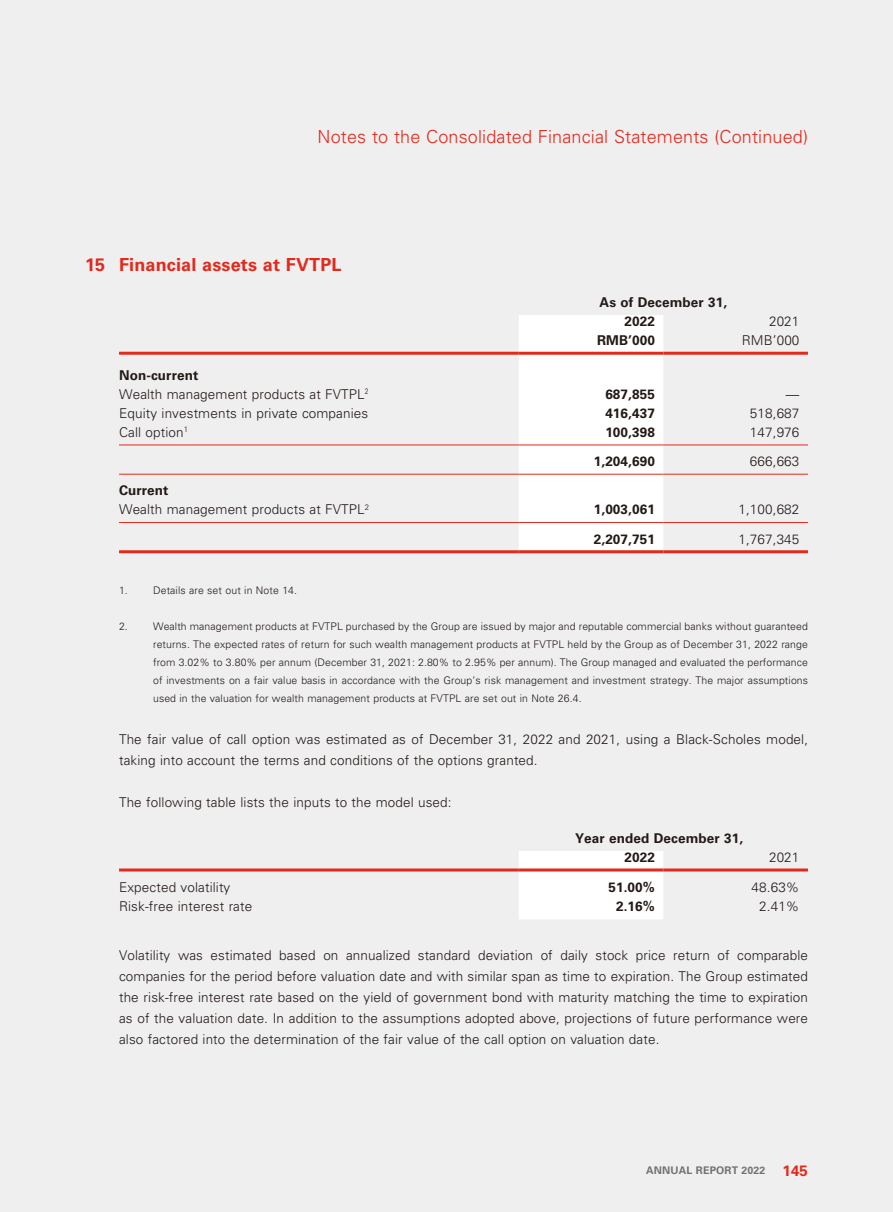
<style>
.page{position:relative;width:893px;height:1212px;background:#efeff0}
.page>*{position:absolute;margin:0;border:0;box-sizing:border-box;transform-origin:0 0}
.t1{font:300 18px "Univers";letter-spacing:.01em;color:#e2291c}
.t2{font:700 18px "Univers";letter-spacing:.01em;color:#e2291c}
.t3{font:300 13.5px/21px "Univers";letter-spacing:.01em;color:#231916}
.t4{font:700 13.5px/19px "Univers";letter-spacing:.01em;color:#231916}
.t5{font:300 10.5px/18px "Univers";letter-spacing:.01em;color:#231916;text-align:justify}
.t6{font:700 10.5px "Univers";letter-spacing:.015em;color:#727272}
.s1{font-weight:700}
.s2{font-size:15px;color:#e2291c}
</style>
<div class="page">
<div style="left:519px;top:315px;width:144px;height:235px;background:#fff"></div>
<hr style="left:119px;top:352px;width:400px;height:3px;background:#e2291c">
<hr style="left:519px;top:352px;width:144px;height:3px;background:#e2291c">
<hr style="left:663px;top:352px;width:145px;height:3px;background:#e2291c">
<hr style="left:119px;top:550px;width:400px;height:3px;background:#e2291c">
<hr style="left:519px;top:550px;width:144px;height:3px;background:#e2291c">
<hr style="left:663px;top:550px;width:145px;height:3px;background:#e2291c">
<hr style="left:119px;top:474px;width:400px;height:1px;background:#e2291c">
<hr style="left:519px;top:474px;width:144px;height:1px;background:#e2291c">
<hr style="left:663px;top:474px;width:145px;height:1px;background:#e2291c">
<hr style="left:119px;top:445px;width:400px;height:1px;background:#e2291c">
<hr style="left:519px;top:445px;width:144px;height:1px;background:#e2291c">
<hr style="left:663px;top:445px;width:145px;height:1px;background:#e2291c">
<hr style="left:119px;top:522px;width:400px;height:1px;background:#e2291c">
<hr style="left:519px;top:522px;width:144px;height:1px;background:#e2291c">
<hr style="left:663px;top:522px;width:145px;height:1px;background:#e2291c">
<div style="left:519px;top:851px;width:144px;height:68px;background:#fff"></div>
<hr style="left:119px;top:868px;width:400px;height:3px;background:#e2291c">
<hr style="left:519px;top:868px;width:144px;height:3px;background:#e2291c">
<hr style="left:663px;top:868px;width:145px;height:3px;background:#e2291c">
<h1 class="t1" style="left:318px;top:126px;width:492px">Notes to the Consolidated Financial Statements (Continued)</h1>
<h1 class="t2" style="left:85px;top:254px;width:258px">15 Financial assets at FVTPL</h1>
<p class="t3" style="left:119px;top:365px;width:251px;line-height:19px"><span class="s1">Non-current<br></span>Wealth management products at FVTPL<sup>2</sup></p>
<p class="t4" style="left:624px;top:293px;width:104px;text-indent:-25px">As of December 31,<br>2022</p>
<p class="t3" style="left:769px;top:311px;width:32px">2021</p>
<p class="t4" style="left:597px;top:331px;width:59px">RMB’000</p>
<p class="t3" style="left:742px;top:330px;width:59px">RMB’000</p>
<p class="t4" style="left:605px;top:384px;width:51px">687,855</p>
<p class="t3" style="left:786px;top:383px;width:15px">—</p>
<p class="t3" style="left:119px;top:402px;width:251px">Equity investments in private companies</p>
<p class="t4" style="left:605px;top:404px;width:51px">416,437</p>
<p class="t3" style="left:750px;top:402px;width:51px">518,687</p>
<p class="t3" style="left:119px;top:422px;width:71px">Call option<sup>1</sup></p>
<p class="t4" style="left:605px;top:423px;width:51px">100,398</p>
<p class="t3" style="left:750px;top:422px;width:51px">147,976</p>
<p class="t4" style="left:594px;top:452px;width:63px">1,204,690</p>
<p class="t3" style="left:750px;top:451px;width:51px">666,663</p>
<p class="t3" style="left:119px;top:481px;width:252px;line-height:19px"><span class="s1">Current<br></span>Wealth management products at FVTPL<sup>2</sup></p>
<p class="t4" style="left:594px;top:500px;width:63px">1,003,061</p>
<p class="t3" style="left:738px;top:499px;width:63px">1,100,682</p>
<p class="t4" style="left:594px;top:529px;width:63px">2,207,751</p>
<p class="t3" style="left:738px;top:528px;width:63px">1,767,345</p>
<p class="t5" style="left:119px;top:581px;width:180px">1. Details are set out in Note 14.</p>
<p class="t5" style="left:153px;top:617px;width:656px;text-indent:-34px">2. Wealth management products at FVTPL purchased by the Group are issued by major and reputable commercial banks without guaranteed returns. The expected rates of return for such wealth management products at FVTPL held by the Group as of December 31, 2022 range from 3.02% to 3.80% per annum (December 31, 2021: 2.80% to 2.95% per annum). The Group managed and evaluated the performance of investments on a fair value basis in accordance with the Group’s risk management and investment strategy. The major assumptions used in the valuation for wealth management products at FVTPL are set out in Note 26.4.</p>
<p class="t3" style="left:119px;top:728px;width:690px">The fair value of call option was estimated as of December 31, 2022 and 2021, using a Black-Scholes model, taking into account the terms and conditions of the options granted.</p>
<p class="t3" style="left:119px;top:791px;width:334px">The following table lists the inputs to the model used:</p>
<p class="t4" style="left:624px;top:829px;width:120px;text-indent:-49px">Year ended December 31,<br>2022</p>
<p class="t3" style="left:769px;top:847px;width:32px">2021</p>
<p class="t3" style="left:119px;top:877px;width:113px">Expected volatility</p>
<p class="t4" style="left:608px;top:878px;width:48px">51.00%</p>
<p class="t3" style="left:752px;top:877px;width:49px">48.63%</p>
<p class="t3" style="left:119px;top:896px;width:135px">Risk-free interest rate</p>
<p class="t4" style="left:616px;top:897px;width:40px">2.16%</p>
<p class="t3" style="left:759px;top:896px;width:42px">2.41%</p>
<p class="t3" style="left:119px;top:944px;width:690px;text-align:justify">Volatility was estimated based on annualized standard deviation of daily stock price return of comparable companies for the period before valuation date and with similar span as time to expiration. The Group estimated the risk-free interest rate based on the yield of government bond with maturity matching the time to expiration as of the valuation date. In addition to the assumptions adopted above, projections of future performance were also factored into the determination of the fair value of the call option on valuation date.</p>
<p class="t6" style="left:646px;top:1164px;width:163px">ANNUAL REPORT 2022 <span class="s2">145</span></p>
</div>
